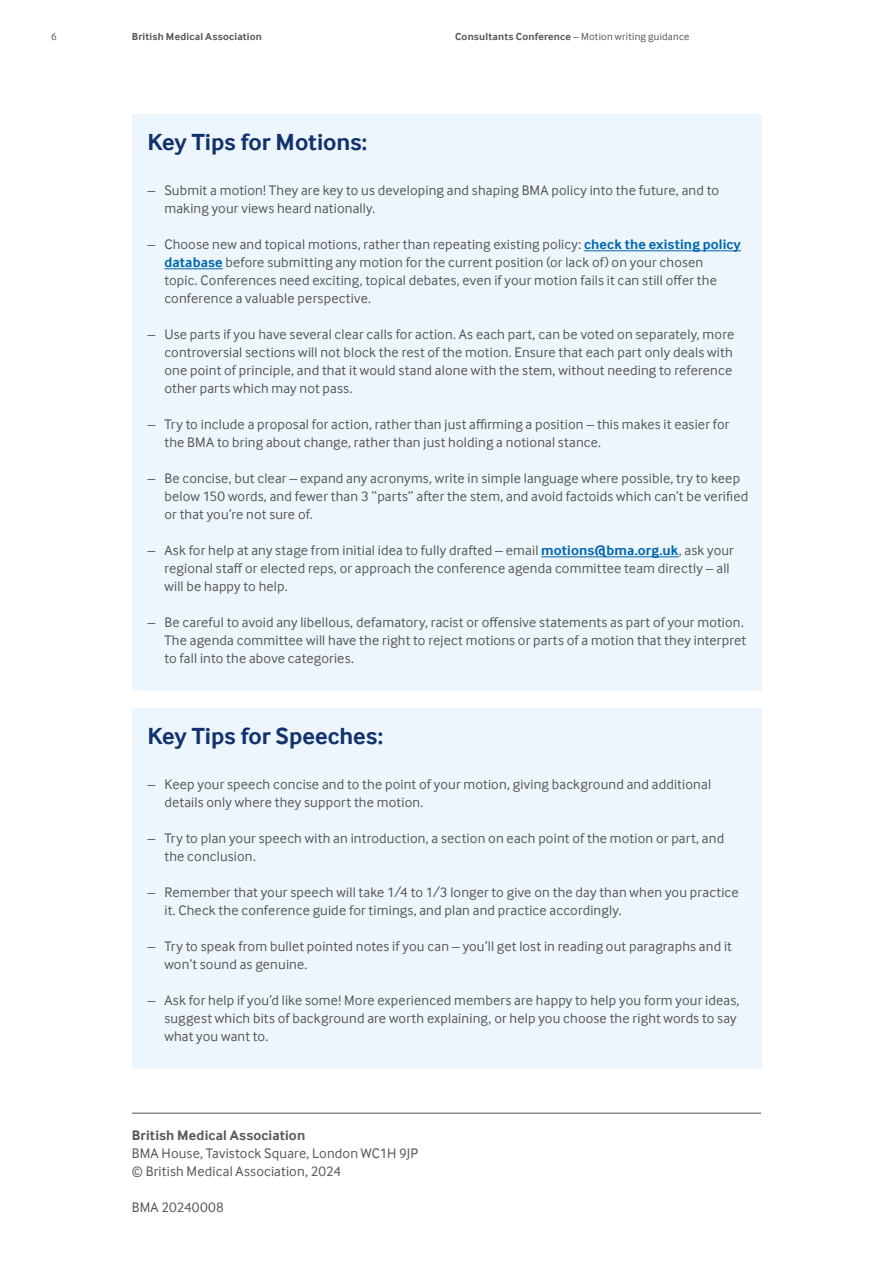
<style>
.page{position:relative;width:893px;height:1263px;background:#fff}
.page>*{position:absolute;margin:0;border:0;box-sizing:border-box;transform-origin:0 0}
.t1{font:700 24px "Inter Face";letter-spacing:-.005em;color:#12326e}
.t2{font:14.25px/18px "Inter Face";letter-spacing:.01em;color:#575756}
.t3{font:700 14.25px "Inter Face";letter-spacing:.01em;color:#575756}
.t4{font:10.5px "Inter Face";letter-spacing:.025em;color:#575756}
.t5{font:700 10.5px "Inter Face";letter-spacing:.02em;color:#575756}
.s1{font-weight:700}
.s2{font-weight:700;color:#0067b1}
.s3{color:#50535a}
</style>
<div class="page">
<div style="left:132px;top:708px;width:629px;height:360px;background:#eef6fd"></div>
<div style="left:132px;top:114px;width:629px;height:576px;background:#eef6fd"></div>
<hr style="left:584px;top:251px;width:157px;height:1px;background:#0067b1">
<hr style="left:164px;top:269px;width:59px;height:1px;background:#0067b1">
<hr style="left:541px;top:557px;width:138px;height:1px;background:#0067b1">
<hr style="left:132px;top:1113px;width:629px;height:1px;background:#50535a">
<p class="t4" style="left:51px;top:31px;width:7px">6</p>
<p class="t5" style="left:132px;top:30px;width:132px">British Medical Association</p>
<p class="t4" style="left:455px;top:31px;width:236px"><span class="s1">Consultants Conference</span> – Motion writing guidance</p>
<h1 class="t1" style="left:147px;top:128px;width:221px">Key Tips for Motions:</h1>
<p class="t2" style="left:164px;top:181px;width:556px;text-indent:-17px">– Submit a motion! They are key to us developing and shaping BMA policy into the future, and to making your views heard nationally.</p>
<p class="t2" style="left:164px;top:235px;width:578px;text-indent:-17px">– Choose new and topical motions, rather than repeating existing policy: <span class="s2">check the existing policy database</span> before submitting any motion for the current position (or lack of) on your chosen<br>topic. Conferences need exciting, topical debates, even if your motion fails it can still offer the conference a valuable perspective.</p>
<p class="t2" style="left:164px;top:325px;width:571px;text-indent:-17px">– Use parts if you have several clear calls for action. As each part, can be voted on separately, more controversial sections will not block the rest of the motion. Ensure that each part only deals with one point of principle, and that it would stand alone with the stem, without needing to reference other parts which may not pass.</p>
<p class="t2" style="left:164px;top:415px;width:566px;text-indent:-17px">– Try to include a proposal for action, rather than just affirming a position – this makes it easier for the BMA to bring about change, rather than just holding a notional stance.</p>
<p class="t2" style="left:164px;top:469px;width:585px;text-indent:-17px">– Be concise, but clear – expand any acronyms, write in simple language where possible, try to keep below 150 words, and fewer than 3 “parts” after the stem, and avoid factoids which can’t be verified or that you’re not sure of.</p>
<p class="t2" style="left:164px;top:541px;width:571px;text-indent:-17px">– Ask for help at any stage from initial idea to fully drafted – email <span class="s2">motions@bma.org.uk</span>, ask your regional staff or elected reps, or approach the conference agenda committee team directly – all will be happy to help.</p>
<p class="t2" style="left:164px;top:613px;width:583px;text-indent:-17px">– Be careful to avoid any libellous, defamatory, racist or offensive statements as part of your motion.<br>The agenda committee will have the right to reject motions or parts of a motion that they interpret to fall into the above categories.</p>
<h1 class="t1" style="left:147px;top:722px;width:237px">Key Tips for Speeches:</h1>
<p class="t2" style="left:164px;top:775px;width:548px;text-indent:-17px"><span class="s3">–</span> Keep your speech concise and to the point of your motion, giving background and additional details only where they support the motion.</p>
<p class="t2" style="left:164px;top:829px;width:561px;text-indent:-17px">– Try to plan your speech with an introduction, a section on each point of the motion or part, and the conclusion.</p>
<p class="t2" style="left:164px;top:883px;width:576px;text-indent:-17px">– Remember that your speech will take 1/4 to 1/3 longer to give on the day than when you practice it. Check the conference guide for timings, and plan and practice accordingly.</p>
<p class="t2" style="left:164px;top:937px;width:569px;text-indent:-17px">– Try to speak from bullet pointed notes if you can – you’ll get lost in reading out paragraphs and it won’t sound as genuine.</p>
<p class="t2" style="left:164px;top:991px;width:577px;text-indent:-17px">– Ask for help if you’d like some! More experienced members are happy to help you form your ideas, suggest which bits of background are worth explaining, or help you choose the right words to say what you want to.</p>
<p class="t3" style="left:132px;top:1127px;width:175px">British Medical Association</p>
<p class="t2" style="left:132px;top:1144px;width:288px">BMA House, Tavistock Square, London WC1H 9JP © British Medical Association, 2024</p>
<p class="t2" style="left:132px;top:1198px;width:93px">BMA 20240008</p>
</div>
